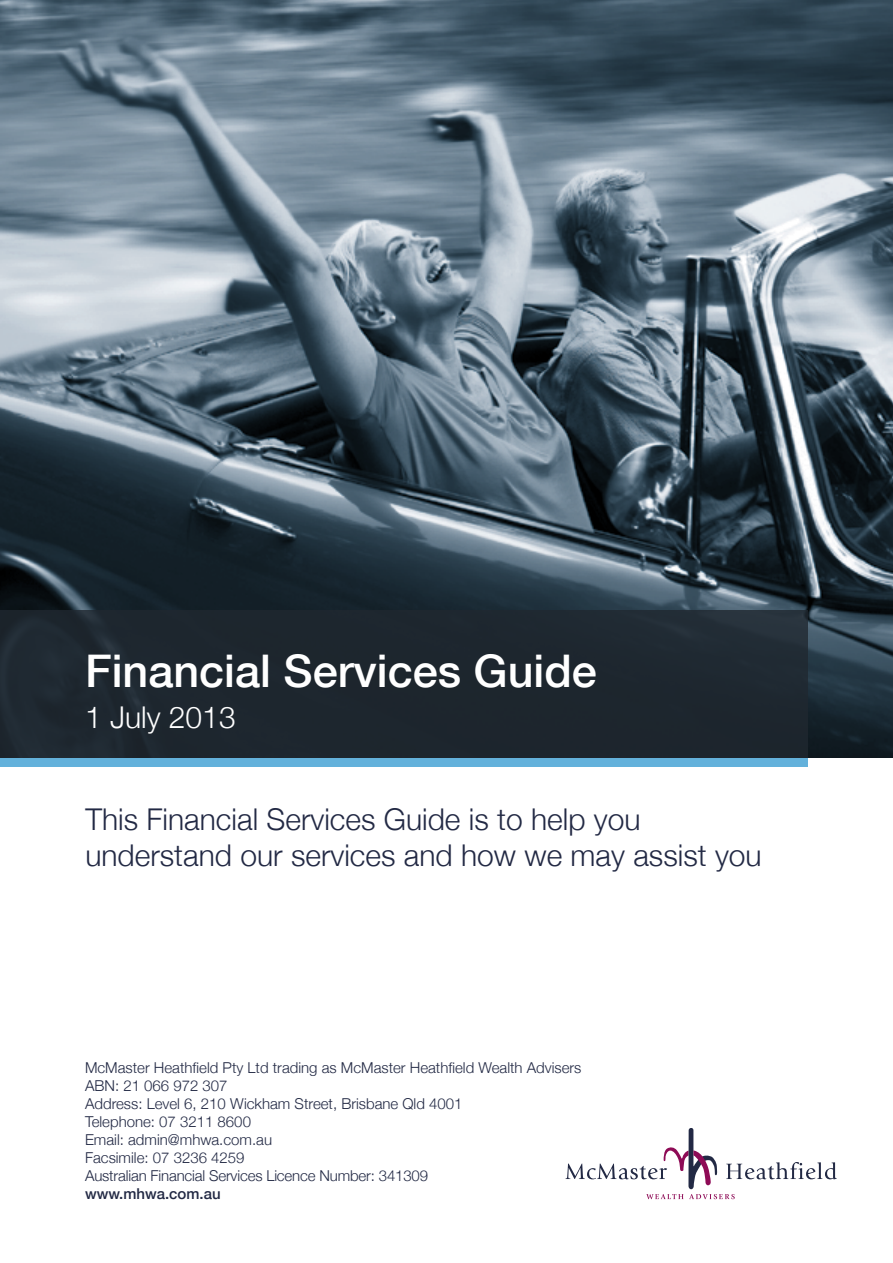
<style>
.page{position:relative;width:893px;height:1263px;background:#fff}
.page>*{position:absolute;margin:0;border:0;box-sizing:border-box;transform-origin:0 0}
.t1{font:500 45px "Helvetica Neue";color:#fff}
.t2{font:300 30px/36px "Helvetica Neue";color:#222944}
.t3{font:300 30px "Helvetica Neue";color:#fff}
.t4{font:300 15px/18px "Helvetica Neue";color:#222944}
.t5{font:500 15px "Helvetica Neue";color:#222944}
</style>
<div class="page">
<img style="left:0;top:0;width:893px;height:758px">
<div style="left:0;top:611px;width:808px;height:147px;background:#202830"></div>
<div style="left:0;top:758px;width:808px;height:8px;background:#63b1db"></div>
<svg style="left:566px;top:1128px;width:271px;height:71px"></svg>
<h1 class="t1" style="left:85px;top:644px;width:513px">Financial Services Guide</h1>
<h2 class="t3" style="left:85px;top:699px;width:152px">1 July 2013</h2>
<h2 class="t2" style="left:85px;top:801px;width:678px">This Financial Services Guide is to help you understand our services and how we may assist you</h2>
<p class="t4" style="left:85px;top:1058px;width:498px">McMaster Heathfield Pty Ltd trading as McMaster Heathfield Wealth Advisers ABN: 21 066 972 307<br>Address: Level 6, 210 Wickham Street, Brisbane Qld 4001<br>Telephone: 07 3211 8600<br>Email: admin@mhwa.com.au<br>Facsimile: 07 3236 4259<br>Australian Financial Services Licence Number: 341309</p>
<p class="t5" style="left:85px;top:1185px;width:137px">www.mhwa.com.au</p>
</div>
